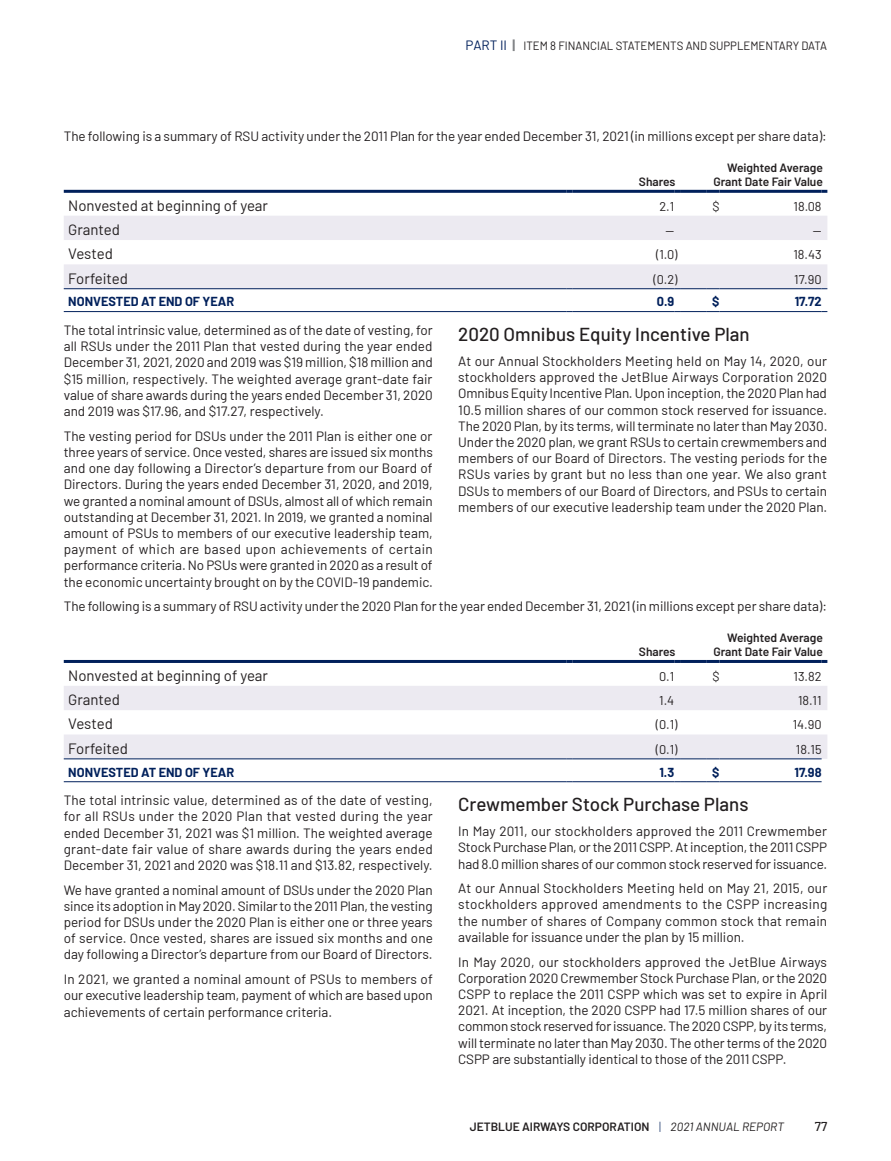
<style>
.page{position:relative;width:891px;height:1161px;background:#fff}
.page>*{position:absolute;margin:0;border:0;box-sizing:border-box;transform-origin:0 0}
.TITLE_4{font:500 18.75px "Barlow";color:#231f20}
.t1{font:15px "Barlow";color:#231f20}
.p_2COL{font:13.5px/16.2px "Barlow";color:#231f20;text-align:justify}
.p_1COL{font:13.5px "Barlow";letter-spacing:-.005em;color:#231f20}
.t2{font:500 12.9px "Barlow";color:#231f20}
.tab_current_R{font:12.75px "Barlow";color:#231f20}
.tab_total_L{font:700 12.75px "Barlow";color:#00205b}
.tab_bold_R{font:700 12.75px "Barlow";color:#00205b}
.tab_header_R{font:600 12px/14.4px "Barlow";color:#231f20;text-align:right}
.t3{font:12px "Barlow";color:#231f20;scale:.95 1}
.s1{font-size:13.5px;color:#00205b}
.s2{font-weight:700;font-size:13.5px;color:#808285}
.s3{font-weight:300;color:#00205b}
.s4{font-weight:400;font-style:italic}
</style>
<div class="page">
<svg style="left:64px;top:216px;width:763px;height:72px;fill:#eceaf1"></svg>
<hr style="left:64px;top:190px;width:502px;height:3px;background:#00205b">
<svg style="left:566px;top:190px;width:6px;height:3px"></svg>
<hr style="left:572px;top:190px;width:102px;height:3px;background:#00205b">
<svg style="left:674px;top:190px;width:6px;height:3px"></svg>
<hr style="left:680px;top:190px;width:27px;height:3px;background:#00205b">
<svg style="left:707px;top:190px;width:13px;height:3px"></svg>
<hr style="left:720px;top:190px;width:102px;height:3px;background:#00205b">
<svg style="left:822px;top:190px;width:5px;height:3px"></svg>
<hr style="left:64px;top:288px;width:502px;height:1px;background:#00205b">
<hr style="left:572px;top:288px;width:102px;height:1px;background:#00205b">
<hr style="left:64px;top:311px;width:502px;height:1px;background:#00205b">
<hr style="left:572px;top:311px;width:102px;height:1px;background:#00205b">
<svg style="left:674px;top:288px;width:46px;height:1px"></svg>
<hr style="left:720px;top:288px;width:102px;height:1px;background:#00205b">
<svg style="left:674px;top:311px;width:46px;height:1px"></svg>
<hr style="left:720px;top:311px;width:102px;height:1px;background:#00205b">
<svg style="left:64px;top:686px;width:763px;height:73px;fill:#eceaf1"></svg>
<hr style="left:64px;top:660px;width:502px;height:3px;background:#00205b">
<svg style="left:566px;top:660px;width:6px;height:3px"></svg>
<hr style="left:572px;top:660px;width:102px;height:3px;background:#00205b">
<svg style="left:674px;top:660px;width:6px;height:3px"></svg>
<hr style="left:680px;top:660px;width:27px;height:3px;background:#00205b">
<svg style="left:707px;top:660px;width:13px;height:3px"></svg>
<hr style="left:720px;top:660px;width:102px;height:3px;background:#00205b">
<svg style="left:822px;top:660px;width:5px;height:3px"></svg>
<hr style="left:64px;top:758px;width:502px;height:1px;background:#00205b">
<hr style="left:64px;top:781px;width:502px;height:1px;background:#00205b">
<hr style="left:572px;top:758px;width:102px;height:1px;background:#00205b">
<svg style="left:674px;top:758px;width:46px;height:1px"></svg>
<hr style="left:720px;top:758px;width:102px;height:1px;background:#00205b">
<hr style="left:572px;top:781px;width:102px;height:1px;background:#00205b">
<svg style="left:674px;top:781px;width:46px;height:1px"></svg>
<hr style="left:720px;top:781px;width:102px;height:1px;background:#00205b">
<p class="t3" style="left:466px;top:37px;width:382px"><span class="s1">PART II</span> <span class="s2">|</span> ITEM 8 FINANCIAL STATEMENTS AND SUPPLEMENTARY DATA</p>
<p class="p_1COL" style="left:64px;top:126px;width:765px">The following is a summary of RSU activity under the 2011 Plan for the year ended December 31, 2021 (in millions except per share data):</p>
<p class="tab_header_R" style="left:639px;top:174px;width:38px">Shares</p>
<p class="tab_header_R" style="left:713px;top:159px;width:111px">Weighted Average<br>Grant Date Fair Value</p>
<p class="t1" style="left:68px;top:194px;width:201px">Nonvested at beginning of year</p>
<p class="tab_current_R" style="left:659px;top:197px;width:16px">2.1</p>
<p class="tab_current_R" style="left:712px;top:197px;width:9px">$</p>
<p class="tab_current_R" style="left:794px;top:197px;width:30px">18.08</p>
<p class="t1" style="left:68px;top:219px;width:53px">Granted</p>
<p class="tab_current_R" style="left:666px;top:221px;width:10px">—</p>
<p class="tab_current_R" style="left:813px;top:221px;width:10px">—</p>
<p class="t1" style="left:68px;top:243px;width:46px">Vested</p>
<p class="tab_current_R" style="left:656px;top:245px;width:23px">(1.0)</p>
<p class="tab_current_R" style="left:793px;top:245px;width:30px">18.43</p>
<p class="t1" style="left:68px;top:267px;width:61px">Forfeited</p>
<p class="tab_current_R" style="left:653px;top:270px;width:26px">(0.2)</p>
<p class="tab_current_R" style="left:794px;top:270px;width:29px">17.90</p>
<p class="tab_total_L" style="left:68px;top:292px;width:167px">NONVESTED AT END OF YEAR</p>
<p class="tab_bold_R" style="left:657px;top:292px;width:19px">0.9</p>
<p class="tab_bold_R" style="left:712px;top:292px;width:9px">$</p>
<p class="tab_bold_R" style="left:795px;top:292px;width:28px">17.72</p>
<p class="p_2COL" style="left:64px;top:321px;width:371px">The total intrinsic value, determined as of the date of vesting, for all RSUs under the 2011 Plan that vested during the year ended December 31, 2021, 2020 and 2019 was $19 million, $18 million and $15 million, respectively. The weighted average grant-date fair value of share awards during the years ended December 31, 2020 and 2019 was $17.96, and $17.27, respectively.</p>
<p class="p_2COL" style="left:64px;top:427px;width:371px">The vesting period for DSUs under the 2011 Plan is either one or three years of service. Once vested, shares are issued six months and one day following a Director’s departure from our Board of Directors. During the years ended December 31, 2020, and 2019, we granted a nominal amount of DSUs, almost all of which remain outstanding at December 31, 2021. In 2019, we granted a nominal amount of PSUs to members of our executive leadership team, payment of which are based upon achievements of certain performance criteria. No PSUs were granted in 2020 as a result of the economic uncertainty brought on by the COVID-19 pandemic.</p>
<p class="TITLE_4" style="left:458px;top:321px;width:293px">2020 Omnibus Equity Incentive Plan</p>
<p class="p_2COL" style="left:458px;top:352px;width:371px">At our Annual Stockholders Meeting held on May 14, 2020, our stockholders approved the JetBlue Airways Corporation 2020<br>Omnibus Equity Incentive Plan. Upon inception, the 2020 Plan had 10.5 million shares of our common stock reserved for issuance.<br>The 2020 Plan, by its terms, will terminate no later than May 2030.<br>Under the 2020 plan, we grant RSUs to certain crewmembers and members of our Board of Directors. The vesting periods for the RSUs varies by grant but no less than one year. We also grant DSUs to members of our Board of Directors, and PSUs to certain members of our executive leadership team under the 2020 Plan.</p>
<p class="p_1COL" style="left:64px;top:597px;width:765px">The following is a summary of RSU activity under the 2020 Plan for the year ended December 31, 2021 (in millions except per share data):</p>
<p class="tab_header_R" style="left:639px;top:644px;width:38px">Shares</p>
<p class="tab_header_R" style="left:713px;top:629px;width:111px">Weighted Average<br>Grant Date Fair Value</p>
<p class="t1" style="left:68px;top:664px;width:201px">Nonvested at beginning of year</p>
<p class="tab_current_R" style="left:659px;top:667px;width:17px">0.1</p>
<p class="tab_current_R" style="left:712px;top:667px;width:9px">$</p>
<p class="tab_current_R" style="left:794px;top:667px;width:30px">13.82</p>
<p class="t1" style="left:68px;top:689px;width:53px">Granted</p>
<p class="tab_current_R" style="left:659px;top:691px;width:17px">1.4</p>
<p class="tab_current_R" style="left:798px;top:691px;width:25px">18.11</p>
<p class="t1" style="left:68px;top:713px;width:46px">Vested</p>
<p class="tab_current_R" style="left:656px;top:716px;width:23px">(0.1)</p>
<p class="tab_current_R" style="left:793px;top:716px;width:30px">14.90</p>
<p class="t1" style="left:68px;top:738px;width:61px">Forfeited</p>
<p class="tab_current_R" style="left:656px;top:740px;width:23px">(0.1)</p>
<p class="tab_current_R" style="left:796px;top:740px;width:27px">18.15</p>
<p class="tab_total_L" style="left:68px;top:763px;width:167px">NONVESTED AT END OF YEAR</p>
<p class="tab_bold_R" style="left:659px;top:763px;width:16px">1.3</p>
<p class="tab_bold_R" style="left:712px;top:763px;width:9px">$</p>
<p class="tab_bold_R" style="left:795px;top:763px;width:29px">17.98</p>
<p class="p_2COL" style="left:64px;top:791px;width:371px">The total intrinsic value, determined as of the date of vesting, for all RSUs under the 2020 Plan that vested during the year ended December 31, 2021 was $1 million. The weighted average grant-date fair value of share awards during the years ended December 31, 2021 and 2020 was $18.11 and $13.82, respectively.</p>
<p class="p_2COL" style="left:64px;top:881px;width:371px">We have granted a nominal amount of DSUs under the 2020 Plan since its adoption in May 2020. Similar to the 2011 Plan, the vesting period for DSUs under the 2020 Plan is either one or three years of service. Once vested, shares are issued six months and one day following a Director’s departure from our Board of Directors.</p>
<p class="p_2COL" style="left:64px;top:970px;width:371px">In 2021, we granted a nominal amount of PSUs to members of our executive leadership team, payment of which are based upon achievements of certain performance criteria.</p>
<p class="TITLE_4" style="left:458px;top:791px;width:292px">Crewmember Stock Purchase Plans</p>
<p class="p_2COL" style="left:458px;top:822px;width:370px">In May 2011, our stockholders approved the 2011 Crewmember Stock Purchase Plan, or the 2011 CSPP. At inception, the 2011 CSPP had 8.0 million shares of our common stock reserved for issuance.</p>
<p class="p_2COL" style="left:458px;top:879px;width:371px">At our Annual Stockholders Meeting held on May 21, 2015, our stockholders approved amendments to the CSPP increasing the number of shares of Company common stock that remain available for issuance under the plan by 15 million.</p>
<p class="p_2COL" style="left:458px;top:953px;width:371px">In May 2020, our stockholders approved the JetBlue Airways Corporation 2020 Crewmember Stock Purchase Plan, or the 2020<br>CSPP to replace the 2011 CSPP which was set to expire in April 2021. At inception, the 2020 CSPP had 17.5 million shares of our common stock reserved for issuance. The 2020 CSPP, by its terms, will terminate no later than May 2030. The other terms of the 2020<br>CSPP are substantially identical to those of the 2011 CSPP.</p>
<p class="tab_header_R" style="left:470px;top:1119px;width:316px">JETBLUE AIRWAYS CORPORATION <span class="s3">|</span> <span class="s4">2021 ANNUAL REPORT</span></p>
<p class="t2" style="left:815px;top:1117px;width:14px">77</p>
</div>
